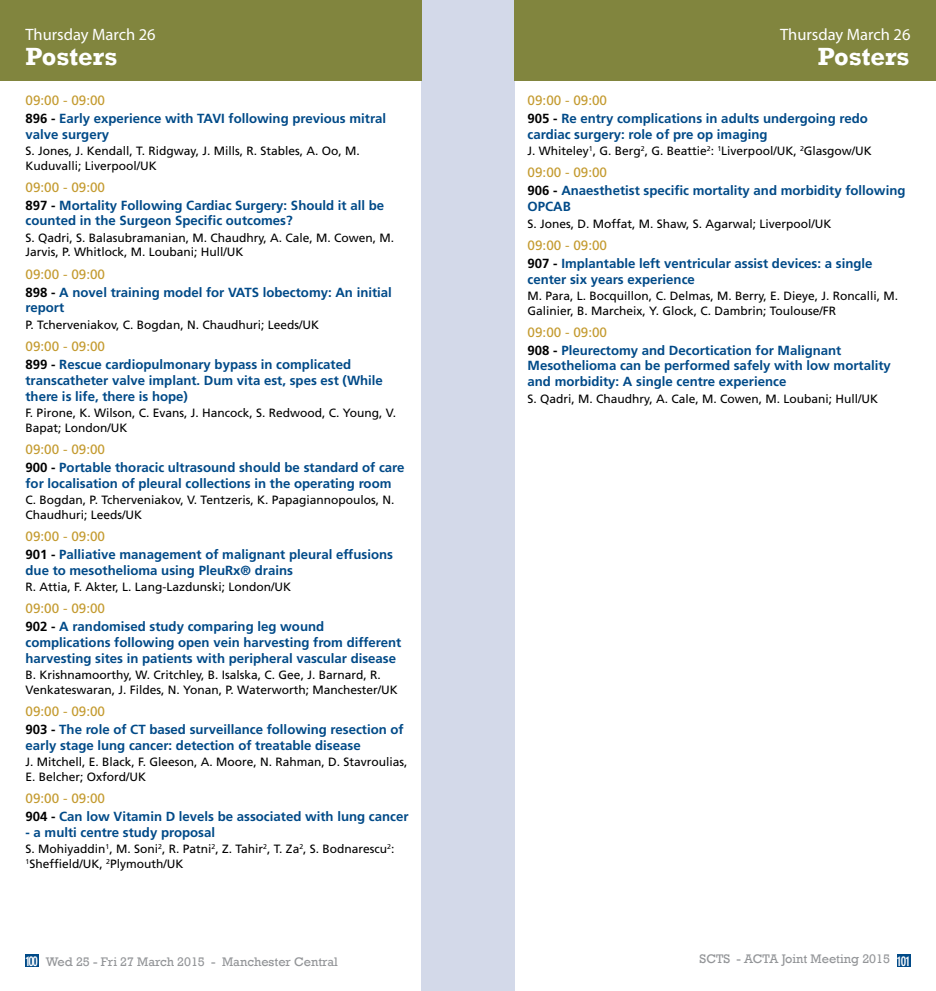
<style>
.page{position:relative;width:936px;height:991px;background:#fff}
.page>*{position:absolute;margin:0;border:0;box-sizing:border-box;transform-origin:0 0}
.t1{font:700 25.5px "Rockwell";color:#fff}
.t2{font:16.5px "Myriad Pro";color:#fff}
.t3{font:13.5px "Frutiger LT";color:#c49b30}
.t4{font:700 13.2px/15.9px "Frutiger LT";color:#004a88}
.t5{font:12.75px "Rockwell";color:#939598}
.t6{font:12px/14.4px "Frutiger LT";color:#000}
.s1{color:#000}
.s2{font-family:"DIN Neuzeit Grotesk LT";font-weight:700;font-stretch:condensed;font-size:13.5px;color:#fff}
</style>
<div class="page">
<div style="left:896px;top:954px;width:14px;height:13px;background:#004a88"></div>
<div style="left:25px;top:954px;width:14px;height:13px;background:#004a88"></div>
<div style="left:468px;top:0;width:46px;height:991px;background:#d3d9e9"></div>
<div style="left:421px;top:0;width:47px;height:991px;background:#d3d9e9"></div>
<div style="left:0;top:0;width:421px;height:80px;background:#81853e"></div>
<div style="left:514px;top:0;width:421px;height:80px;background:#81853e"></div>
<p class="t2" style="left:26px;top:24px;width:132px">Thursday March 26</p>
<h1 class="t1" style="left:26px;top:41px;width:93px">Posters</h1>
<p class="t3" style="left:26px;top:92px;width:81px">09:00 - 09:00</p>
<p class="t4" style="left:26px;top:110px;width:362px"><span class="s1">896 -</span> Early experience with TAVI following previous mitral valve surgery</p>
<p class="t6" style="left:26px;top:144px;width:336px">S. Jones, J. Kendall, T. Ridgway, J. Mills, R. Stables, A. Oo, M.<br>Kuduvalli; Liverpool/UK</p>
<p class="t3" style="left:26px;top:179px;width:81px">09:00 - 09:00</p>
<p class="t4" style="left:26px;top:197px;width:360px"><span class="s1">897 -</span> Mortality Following Cardiac Surgery: Should it all be counted in the Surgeon Specific outcomes?</p>
<p class="t6" style="left:26px;top:231px;width:370px">S. Qadri, S. Balasubramanian, M. Chaudhry, A. Cale, M. Cowen, M.<br>Jarvis, P. Whitlock, M. Loubani; Hull/UK</p>
<p class="t3" style="left:26px;top:266px;width:81px">09:00 - 09:00</p>
<p class="t4" style="left:26px;top:284px;width:368px"><span class="s1">898 -</span> A novel training model for VATS lobectomy: An initial report</p>
<p class="t6" style="left:26px;top:318px;width:295px">P. Tcherveniakov, C. Bogdan, N. Chaudhuri; Leeds/UK</p>
<p class="t3" style="left:26px;top:338px;width:81px">09:00 - 09:00</p>
<p class="t4" style="left:26px;top:356px;width:359px"><span class="s1">899 -</span> Rescue cardiopulmonary bypass in complicated transcatheter valve implant. Dum vita est, spes est (While there is life, there is hope)</p>
<p class="t6" style="left:26px;top:406px;width:372px">F. Pirone, K. Wilson, C. Evans, J. Hancock, S. Redwood, C. Young, V.<br>Bapat; London/UK</p>
<p class="t3" style="left:26px;top:441px;width:81px">09:00 - 09:00</p>
<p class="t4" style="left:26px;top:459px;width:380px"><span class="s1">900 -</span> Portable thoracic ultrasound should be standard of care for localisation of pleural collections in the operating room</p>
<p class="t6" style="left:26px;top:493px;width:370px">C. Bogdan, P. Tcherveniakov, V. Tentzeris, K. Papagiannopoulos, N.<br>Chaudhuri; Leeds/UK</p>
<p class="t3" style="left:26px;top:528px;width:81px">09:00 - 09:00</p>
<p class="t4" style="left:26px;top:546px;width:369px"><span class="s1">901 -</span> Palliative management of malignant pleural effusions due to mesothelioma using PleuRx® drains</p>
<p class="t6" style="left:26px;top:580px;width:267px">R. Attia, F. Akter, L. Lang-Lazdunski; London/UK</p>
<p class="t3" style="left:26px;top:600px;width:81px">09:00 - 09:00</p>
<p class="t4" style="left:26px;top:619px;width:377px"><span class="s1">902 -</span> A randomised study comparing leg wound complications following open vein harvesting from different harvesting sites in patients with peripheral vascular disease</p>
<p class="t6" style="left:26px;top:668px;width:374px">B. Krishnamoorthy, W. Critchley, B. Isalska, C. Gee, J. Barnard, R.<br>Venkateswaran, J. Fildes, N. Yonan, P. Waterworth; Manchester/UK</p>
<p class="t3" style="left:26px;top:703px;width:81px">09:00 - 09:00</p>
<p class="t4" style="left:26px;top:721px;width:380px"><span class="s1">903 -</span> The role of CT based surveillance following resection of early stage lung cancer: detection of treatable disease</p>
<p class="t6" style="left:26px;top:755px;width:383px">J. Mitchell, E. Black, F. Gleeson, A. Moore, N. Rahman, D. Stavroulias,<br>E. Belcher; Oxford/UK</p>
<p class="t3" style="left:26px;top:790px;width:81px">09:00 - 09:00</p>
<p class="t4" style="left:26px;top:808px;width:384px"><span class="s1">904 -</span> Can low Vitamin D levels be associated with lung cancer</p>
<p class="t4" style="left:26px;top:824px;width:191px">- a multi centre study proposal</p>
<p class="t6" style="left:26px;top:842px;width:370px">S. Mohiyaddin<sup>1</sup>, M. Soni<sup>2</sup>, R. Patni<sup>2</sup>, Z. Tahir<sup>2</sup>, T. Za<sup>2</sup>, S. Bodnarescu<sup>2</sup>:<br><sup>1</sup>Sheffield/UK, <sup>2</sup>Plymouth/UK</p>
<p class="t2" style="left:780px;top:24px;width:132px">Thursday March 26</p>
<h1 class="t1" style="left:817px;top:41px;width:93px">Posters</h1>
<p class="t3" style="left:527px;top:92px;width:81px">09:00 - 09:00</p>
<p class="t4" style="left:527px;top:110px;width:342px"><span class="s1">905 -</span> Re entry complications in adults undergoing redo cardiac surgery: role of pre op imaging</p>
<p class="t6" style="left:527px;top:144px;width:346px">J. Whiteley<sup>1</sup>, G. Berg<sup>2</sup>, G. Beattie<sup>2</sup>: <sup>1</sup>Liverpool/UK, <sup>2</sup>Glasgow/UK</p>
<p class="t3" style="left:527px;top:165px;width:81px">09:00 - 09:00</p>
<p class="t4" style="left:527px;top:183px;width:379px"><span class="s1">906 -</span> Anaesthetist specific mortality and morbidity following<br>OPCAB</p>
<p class="t6" style="left:527px;top:216px;width:305px">S. Jones, D. Moffat, M. Shaw, S. Agarwal; Liverpool/UK</p>
<p class="t3" style="left:527px;top:237px;width:81px">09:00 - 09:00</p>
<p class="t4" style="left:527px;top:255px;width:346px"><span class="s1">907 -</span> Implantable left ventricular assist devices: a single center six years experience</p>
<p class="t6" style="left:527px;top:289px;width:372px">M. Para, L. Bocquillon, C. Delmas, M. Berry, E. Dieye, J. Roncalli, M.<br>Galinier, B. Marcheix, Y. Glock, C. Dambrin; Toulouse/FR</p>
<p class="t3" style="left:527px;top:324px;width:81px">09:00 - 09:00</p>
<p class="t4" style="left:527px;top:342px;width:365px"><span class="s1">908 -</span> Pleurectomy and Decortication for Malignant<br>Mesothelioma can be performed safely with low mortality and morbidity: A single centre experience</p>
<p class="t6" style="left:527px;top:391px;width:352px">S. Qadri, M. Chaudhry, A. Cale, M. Cowen, M. Loubani; Hull/UK</p>
<p class="t5" style="left:26px;top:954px;width:313px"><span class="s2">100</span> Wed 25 - Fri 27 March 2015 - Manchester Central</p>
<p class="t5" style="left:699px;top:951px;width:212px">SCTS - ACTA Joint Meeting 2015 <span class="s2">101</span></p>
</div>
